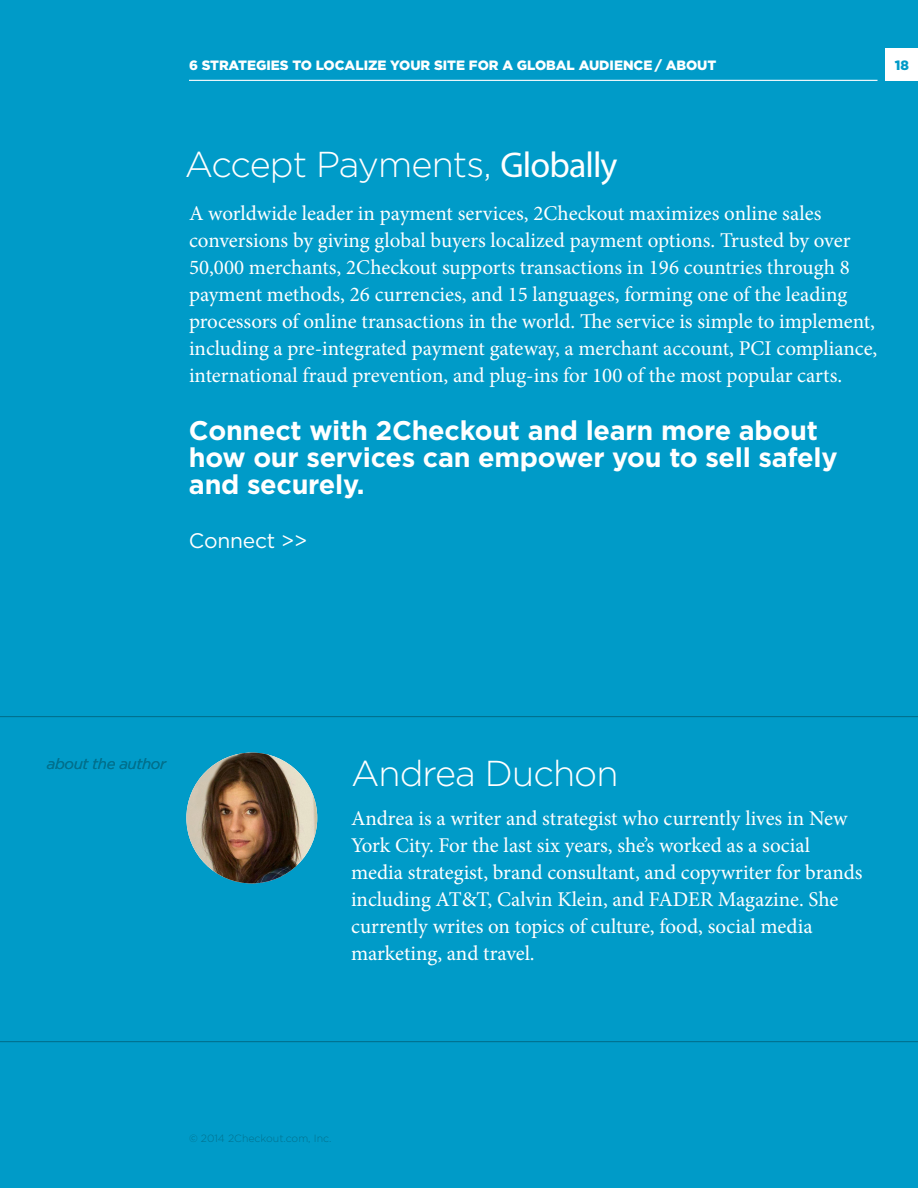
<style>
.page{position:relative;width:918px;height:1188px;background:#009bc8}
.page>*{position:absolute;margin:0;border:0;box-sizing:border-box;transform-origin:0 0}
.PAGE_-_TITLE{font:300 36px "Gotham";letter-spacing:-.025em;color:#fff}
.PAGE_-_TITLE-2{font:700 27px/27px "Gotham";letter-spacing:-.01em;color:#fff}
.t1{font:21px/27px "Minion Pro";color:#fff}
.PAGE_-_TITLE-3{font:21px "Gotham";letter-spacing:-.01em;color:#fff}
.PAGE_-_TITLE-4{font:italic 15px "Gotham";letter-spacing:-.025em;color:#00718e}
.HEADER_-_CHAPTER{font:900 13.5px "Gotham";color:#fff}
.t2{font:900 13.5px "Gotham";color:#009bc8}
.t3{font:300 10.5px "Gotham";color:#00718e}
.s1{font-family:"Myriad Pro";font-weight:400}
</style>
<div class="page">
<hr style="left:189px;top:80px;width:689px;height:1px;background:#fff">
<div style="left:886px;top:49px;width:32px;height:32px;background:#fff"></div>
<svg style="left:0;top:716px;width:918px;height:326px"></svg>
<img style="left:186px;top:753px;width:131px;height:130px;border-radius:65px">
<p class="HEADER_-_CHAPTER" style="left:189px;top:56px;width:529px">6 STRATEGIES TO LOCALIZE YOUR SITE FOR A GLOBAL AUDIENCE / ABOUT</p>
<p class="t2" style="left:895px;top:56px;width:16px">18</p>
<p class="PAGE_-_TITLE" style="left:185px;top:142px;width:434px">Accept Payments, <span class="s1">Globally</span></p>
<p class="t1" style="left:189px;top:200px;width:690px">A worldwide leader in payment services, 2Checkout maximizes online sales conversions by giving global buyers localized payment options. Trusted by over 50,000 merchants, 2Checkout supports transactions in 196 countries through 8 payment methods, 26 currencies, and 15 languages, forming one of the leading processors of online transactions in the world. The service is simple to implement, including a pre-integrated payment gateway, a merchant account, PCI compliance, international fraud prevention, and plug-ins for 100 of the most popular carts.</p>
<p class="PAGE_-_TITLE-2" style="left:189px;top:417px;width:650px">Connect with 2Checkout and learn more about how our services can empower you to sell safely and securely.</p>
<p class="PAGE_-_TITLE-3" style="left:189px;top:527px;width:120px">Connect &gt;&gt;</p>
<p class="PAGE_-_TITLE-4" style="left:47px;top:754px;width:121px">about the author</p>
<p class="PAGE_-_TITLE" style="left:351px;top:750px;width:269px">Andrea Duchon</p>
<p class="t1" style="left:351px;top:805px;width:513px">Andrea is a writer and strategist who currently lives in New York City. For the last six years, she’s worked as a social media strategist, brand consultant, and copywriter for brands including AT&amp;T, Calvin Klein, and FADER Magazine. She currently writes on topics of culture, food, social media marketing, and travel.</p>
<p class="t3" style="left:189px;top:1132px;width:144px">© 2014 2Checkout.com, Inc.</p>
</div>
